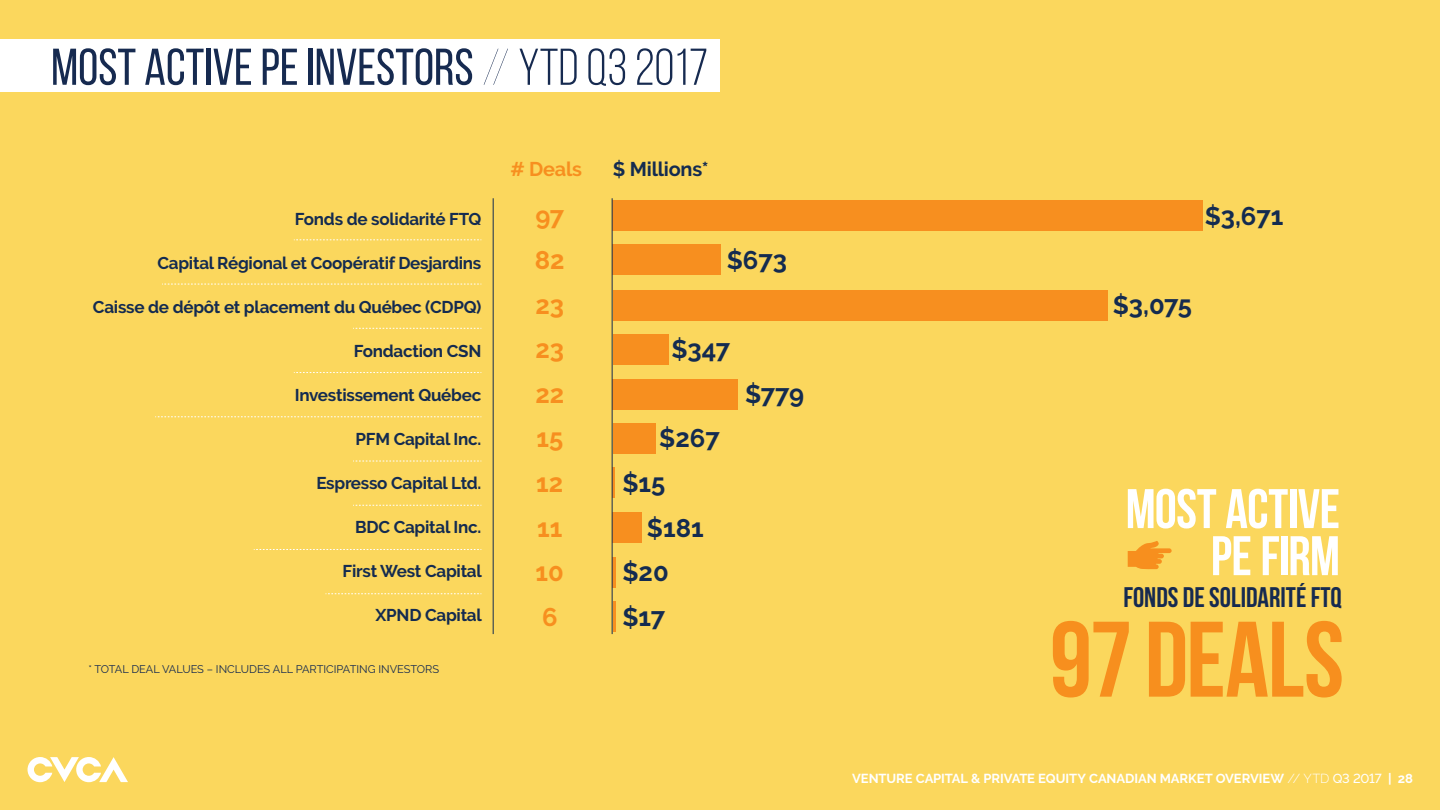
<style>
.page{position:relative;width:1440px;height:810px;background:#fbd75d}
.page>*{position:absolute;margin:0;border:0;box-sizing:border-box;transform-origin:0 0}
.t1{font:700 107.02px "Bebas Neue";letter-spacing:-.01em;color:#f78f1e}
.t2{font:700 55.65px/47.1px "Bebas Neue";letter-spacing:-.01em;color:#fff;text-align:right}
.t3{font:51.6px "Bebas Neue";color:#162a50}
.t4{font:700 28.35px "Bebas Neue";color:#162a50}
.t5{font:700 25.58px "Raleway";color:#142b50}
.t6{font:700 25.58px/44.5px "Raleway";color:#f78f1f;text-align:justify}
.t7{font:700 19.88px "Raleway";letter-spacing:-.01em;color:#142b50}
.t8{font:700 19.88px "Raleway";letter-spacing:-.01em;color:#f78f1f}
.t9{font:700 17.02px "Raleway";letter-spacing:-.015em;color:#142b50}
.t10{font:700 13.05px "Raleway";letter-spacing:-.01em;color:#fff}
.t11{font:11.1px "Raleway";color:#162a50}
.s1{font-weight:100}
.s2{font-style:inherit}
.s3{font-weight:300}
.s4{font-weight:500}
</style>
<div class="page">
<svg style="left:28px;top:757px;width:100px;height:25px"></svg>
<div style="left:0;top:39px;width:720px;height:53px;background:#fff"></div>
<svg style="left:1128px;top:541px;width:44px;height:28px"></svg>
<hr style="left:493px;top:198px;width:1px;height:436px;background:#142b50">
<svg style="left:294px;top:240px;width:188px;height:1px"></svg>
<svg style="left:162px;top:284px;width:320px;height:1px"></svg>
<svg style="left:353px;top:328px;width:129px;height:1px"></svg>
<svg style="left:294px;top:372px;width:188px;height:1px"></svg>
<svg style="left:155px;top:416px;width:327px;height:1px"></svg>
<svg style="left:353px;top:461px;width:129px;height:1px"></svg>
<svg style="left:353px;top:505px;width:129px;height:1px"></svg>
<svg style="left:254px;top:549px;width:228px;height:1px"></svg>
<svg style="left:326px;top:593px;width:156px;height:1px"></svg>
<hr style="left:613px;top:601px;width:2px;height:30px;background:#f78f1f">
<hr style="left:613px;top:557px;width:3px;height:30px;background:#f78f1f">
<div style="left:613px;top:513px;width:29px;height:30px;background:#f78f1f"></div>
<hr style="left:613px;top:468px;width:2px;height:30px;background:#f78f1f">
<div style="left:613px;top:424px;width:43px;height:30px;background:#f78f1f"></div>
<div style="left:613px;top:379px;width:125px;height:30px;background:#f78f1f"></div>
<div style="left:613px;top:334px;width:56px;height:30px;background:#f78f1f"></div>
<div style="left:613px;top:290px;width:494px;height:30px;background:#f78f1f"></div>
<div style="left:613px;top:245px;width:108px;height:30px;background:#f78f1f"></div>
<div style="left:613px;top:201px;width:590px;height:30px;background:#f78f1f"></div>
<hr style="left:612px;top:198px;width:1px;height:436px;background:#142b50">
<p class="t3" style="left:51px;top:39px;width:659px">MOST ACTIVE PE INVESTORS <span class="s1">//</span> <span class="s2">YTD Q3 2017</span></p>
<p class="t9" style="left:295px;top:209px;width:188px">Fonds de solidarité FTQ</p>
<p class="t9" style="left:157px;top:253px;width:325px">Capital Régional et Coopératif Desjardins</p>
<p class="t9" style="left:93px;top:297px;width:390px">Caisse de dépôt et placement du Québec (CDPQ)</p>
<p class="t9" style="left:354px;top:341px;width:129px">Fondaction CSN</p>
<p class="t9" style="left:295px;top:385px;width:188px">Investissement Québec</p>
<p class="t9" style="left:356px;top:429px;width:127px">PFM Capital Inc.</p>
<p class="t9" style="left:316px;top:473px;width:166px">Espresso Capital Ltd.</p>
<p class="t9" style="left:355px;top:517px;width:128px">BDC Capital Inc.</p>
<p class="t9" style="left:343px;top:561px;width:141px">First West Capital</p>
<p class="t9" style="left:375px;top:605px;width:108px">XPND Capital</p>
<p class="t11" style="left:88px;top:663px;width:352px">* TOTAL DEAL VALUES – INCLUDES ALL PARTICIPATING INVESTORS</p>
<p class="t8" style="left:511px;top:157px;width:73px"># Deals</p>
<p class="t7" style="left:613px;top:157px;width:97px">$ Millions*</p>
<p class="t6" style="left:535px;top:194px;width:31px">97<br>82<br>23<br>23<br>22<br>15<br>12<br>11<br>10<br>6</p>
<p class="t5" style="left:727px;top:246px;width:62px">$673</p>
<p class="t5" style="left:671px;top:335px;width:60px">$347</p>
<p class="t5" style="left:659px;top:424px;width:62px">$267</p>
<p class="t5" style="left:622px;top:468px;width:44px">$15</p>
<p class="t5" style="left:647px;top:513px;width:58px">$181</p>
<p class="t5" style="left:622px;top:558px;width:48px">$20</p>
<p class="t5" style="left:622px;top:602px;width:44px">$17</p>
<p class="t5" style="left:745px;top:379px;width:61px">$779</p>
<p class="t5" style="left:1205px;top:201px;width:80px">$3,671</p>
<p class="t5" style="left:1113px;top:290px;width:81px">$3,075</p>
<p class="t2" style="left:1126px;top:485px;width:216px">MOST ACTIVE<br>PE FIRM</p>
<p class="t4" style="left:1123px;top:581px;width:220px">FONDS DE SOLIDARITÉ FTQ</p>
<p class="t1" style="left:1050px;top:601px;width:296px">97 DEALS</p>
<p class="t10" style="left:852px;top:771px;width:562px">VENTURE CAPITAL &amp; PRIVATE EQUITY CANADIAN MARKET OVERVIEW <span class="s3">// YTD</span> <span class="s4">Q3 2017</span> | 28</p>
</div>
